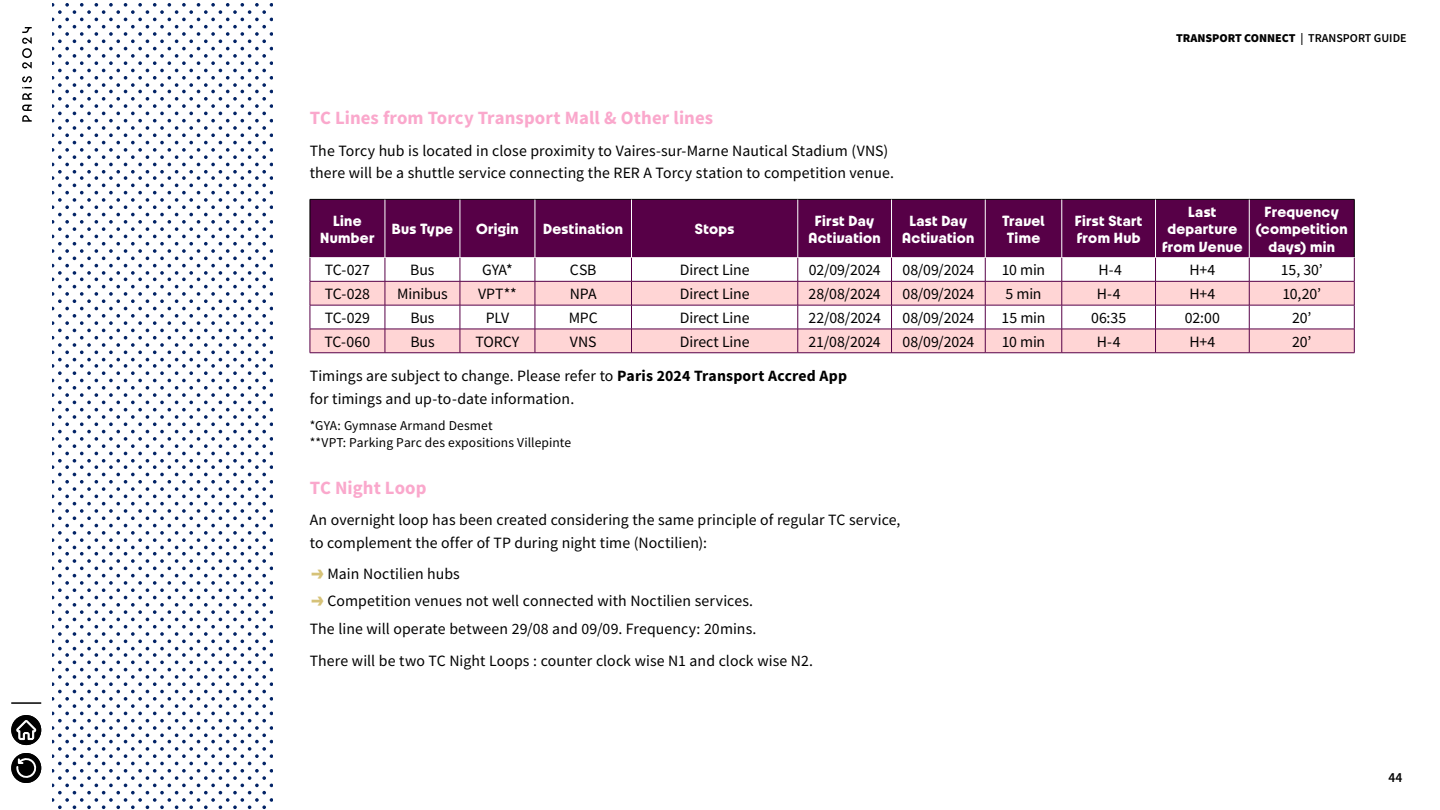
<style>
.page{position:relative;width:1440px;height:810px;background:#fff}
.page>*{position:absolute;margin:0;border:0;box-sizing:border-box;transform-origin:0 0}
.t1{font:700 18.75px "Source Sans Pro";letter-spacing:.005em;color:#faa8cc}
.t2{font:15.75px/22.5px "Source Sans Pro";letter-spacing:.005em;color:#000}
.t3{font:700 15.75px/17.2px "Paris 2024";letter-spacing:.02em;color:#fff;text-align:center}
.t4{font:15.75px "Source Sans Pro";letter-spacing:-.015em;color:#000}
.t5{font:13.5px/17.2px "Source Sans Pro";letter-spacing:.005em;color:#000}
.t6{font:600 13.5px "Source Sans Pro";color:#000}
.t7{font:900 12px "Source Sans Pro";color:#000}
.s1{font-weight:600}
.s2{font-weight:700}
.s3{font-family:"Paris 2024";font-weight:700;font-size:20.25px;color:#d6c278}
</style>
<div class="page">
<svg style="left:52px;top:3px;width:220px;height:806px"></svg>
<div style="left:311px;top:200px;width:1043px;height:58px;background:#570047"></div>
<hr style="left:310px;top:199px;width:75px;height:1px;background:#000">
<hr style="left:310px;top:200px;width:1px;height:58px;background:#000">
<hr style="left:385px;top:199px;width:75px;height:1px;background:#000">
<hr style="left:460px;top:199px;width:75px;height:1px;background:#000">
<hr style="left:535px;top:199px;width:97px;height:1px;background:#000">
<hr style="left:632px;top:199px;width:166px;height:1px;background:#000">
<hr style="left:798px;top:199px;width:94px;height:1px;background:#000">
<hr style="left:892px;top:199px;width:93px;height:1px;background:#000">
<hr style="left:985px;top:199px;width:77px;height:1px;background:#000">
<hr style="left:1062px;top:199px;width:94px;height:1px;background:#000">
<hr style="left:1156px;top:199px;width:93px;height:1px;background:#000">
<hr style="left:1249px;top:199px;width:105px;height:1px;background:#000">
<hr style="left:1354px;top:200px;width:1px;height:58px;background:#000">
<hr style="left:385px;top:200px;width:1px;height:58px;background:#fff">
<hr style="left:460px;top:200px;width:1px;height:58px;background:#fff">
<hr style="left:535px;top:200px;width:1px;height:58px;background:#fff">
<hr style="left:631px;top:200px;width:1px;height:58px;background:#fff">
<hr style="left:798px;top:200px;width:1px;height:58px;background:#fff">
<hr style="left:891px;top:200px;width:1px;height:58px;background:#fff">
<hr style="left:985px;top:200px;width:1px;height:58px;background:#fff">
<hr style="left:1062px;top:200px;width:1px;height:58px;background:#fff">
<hr style="left:1155px;top:200px;width:1px;height:58px;background:#fff">
<hr style="left:1249px;top:200px;width:1px;height:58px;background:#fff">
<svg style="left:310px;top:258px;width:1045px;height:95px"></svg>
<hr style="left:310px;top:353px;width:75px;height:1px;background:#570047">
<hr style="left:385px;top:353px;width:75px;height:1px;background:#570047">
<hr style="left:460px;top:353px;width:75px;height:1px;background:#570047">
<hr style="left:535px;top:353px;width:97px;height:1px;background:#570047">
<hr style="left:632px;top:353px;width:166px;height:1px;background:#570047">
<hr style="left:798px;top:353px;width:94px;height:1px;background:#570047">
<hr style="left:892px;top:353px;width:93px;height:1px;background:#570047">
<hr style="left:985px;top:353px;width:77px;height:1px;background:#570047">
<hr style="left:1062px;top:353px;width:94px;height:1px;background:#570047">
<hr style="left:1156px;top:353px;width:93px;height:1px;background:#570047">
<hr style="left:1249px;top:353px;width:105px;height:1px;background:#570047">
<svg style="left:22px;top:76px;width:10px;height:46px"></svg>
<svg style="left:22px;top:27px;width:10px;height:42px"></svg>
<hr style="left:11px;top:702px;width:30px;height:2px;background:#000">
<div style="left:11px;top:715px;width:30px;height:30px;background:#000;border-radius:50%"></div>
<svg style="left:17px;top:720px;width:20px;height:20px"></svg>
<div style="left:11px;top:753px;width:30px;height:30px;background:#000;border-radius:50%"></div>
<svg style="left:16px;top:758px;width:21px;height:20px"></svg>
<p class="t7" style="left:1176px;top:30px;width:232px">TRANsPORT CONNECT <span class="s1">| TRANSPORT GUIDE</span></p>
<p class="t1" style="left:310px;top:105px;width:405px">TC Lines from Torcy Transport Mall &amp; Other lines</p>
<p class="t2" style="left:310px;top:139px;width:586px">The Torcy hub is located in close proximity to Vaires-sur-Marne Nautical Stadium (VNS) there will be a shuttle service connecting the RER A Torcy station to competition venue.</p>
<p class="t3" style="left:320px;top:212px;width:56px">Line<br>Number</p>
<p class="t3" style="left:392px;top:220px;width:63px">Bus Type</p>
<p class="t3" style="left:476px;top:220px;width:44px">Origin</p>
<p class="t3" style="left:543px;top:220px;width:81px">Destination</p>
<p class="t3" style="left:695px;top:220px;width:41px">Stops</p>
<p class="t3" style="left:808px;top:212px;width:74px">First Day<br>Activation</p>
<p class="t3" style="left:902px;top:212px;width:74px">Last Day<br>Activation</p>
<p class="t3" style="left:1002px;top:212px;width:44px;text-align:left">Travel<br>Time</p>
<p class="t3" style="left:1075px;top:212px;width:69px;text-align:left">First Start from Hub</p>
<p class="t3" style="left:1162px;top:203px;width:82px">Last departure from Venue</p>
<p class="t3" style="left:1256px;top:203px;width:93px">Frequency (competition days) min</p>
<p class="t2" style="left:325px;top:259px;width:46px">TC-027</p>
<p class="t2" style="left:410px;top:259px;width:26px">Bus</p>
<p class="t2" style="left:482px;top:259px;width:32px">GYA*</p>
<p class="t2" style="left:570px;top:259px;width:28px">CSB</p>
<p class="t2" style="left:680px;top:259px;width:71px">Direct Line</p>
<p class="t2" style="left:809px;top:259px;width:73px">02/09/2024</p>
<p class="t2" style="left:902px;top:259px;width:73px">08/09/2024</p>
<p class="t2" style="left:1002px;top:259px;width:45px">10 min</p>
<p class="t2" style="left:1098px;top:259px;width:25px">H-4</p>
<p class="t2" style="left:1189px;top:259px;width:27px">H+4</p>
<p class="t2" style="left:1281px;top:259px;width:44px">15, 30’</p>
<p class="t2" style="left:325px;top:283px;width:47px">TC-028</p>
<p class="t4" style="left:397px;top:284px;width:52px">Minibus</p>
<p class="t2" style="left:478px;top:283px;width:40px">VPT**</p>
<p class="t2" style="left:570px;top:283px;width:28px">NPA</p>
<p class="t2" style="left:680px;top:283px;width:71px">Direct Line</p>
<p class="t2" style="left:809px;top:283px;width:74px">28/08/2024</p>
<p class="t2" style="left:902px;top:283px;width:73px">08/09/2024</p>
<p class="t2" style="left:1006px;top:283px;width:38px">5 min</p>
<p class="t2" style="left:1097px;top:283px;width:25px">H-4</p>
<p class="t2" style="left:1189px;top:283px;width:27px">H+4</p>
<p class="t2" style="left:1283px;top:283px;width:40px">10,20’</p>
<p class="t2" style="left:325px;top:306px;width:47px">TC-029</p>
<p class="t2" style="left:410px;top:306px;width:26px">Bus</p>
<p class="t2" style="left:486px;top:306px;width:25px">PLV</p>
<p class="t2" style="left:569px;top:306px;width:31px">MPC</p>
<p class="t2" style="left:680px;top:306px;width:71px">Direct Line</p>
<p class="t2" style="left:808px;top:306px;width:74px">22/08/2024</p>
<p class="t2" style="left:902px;top:306px;width:73px">08/09/2024</p>
<p class="t2" style="left:1002px;top:306px;width:45px">15 min</p>
<p class="t2" style="left:1091px;top:306px;width:37px">06:35</p>
<p class="t2" style="left:1185px;top:306px;width:37px">02:00</p>
<p class="t2" style="left:1292px;top:306px;width:21px">20’</p>
<p class="t2" style="left:325px;top:330px;width:47px">TC-060</p>
<p class="t2" style="left:410px;top:330px;width:26px">Bus</p>
<p class="t2" style="left:476px;top:330px;width:45px">TORCY</p>
<p class="t2" style="left:570px;top:330px;width:28px">VNS</p>
<p class="t2" style="left:680px;top:330px;width:71px">Direct Line</p>
<p class="t2" style="left:809px;top:330px;width:74px">21/08/2024</p>
<p class="t2" style="left:902px;top:330px;width:73px">08/09/2024</p>
<p class="t2" style="left:1002px;top:330px;width:45px">10 min</p>
<p class="t2" style="left:1097px;top:330px;width:25px">H-4</p>
<p class="t2" style="left:1189px;top:330px;width:27px">H+4</p>
<p class="t2" style="left:1292px;top:330px;width:21px">20’</p>
<p class="t2" style="left:310px;top:365px;width:539px">Timings are subject to change. Please refer to <span class="s2">Paris 2024 Transport Accred App </span>for timings and up-to-date information.</p>
<p class="t5" style="left:310px;top:417px;width:263px">*GYA: Gymnase Armand Desmet<br>**VPT: Parking Parc des expositions Villepinte</p>
<p class="t1" style="left:310px;top:475px;width:118px">TC Night Loop</p>
<p class="t2" style="left:310px;top:509px;width:592px">An overnight loop has been created considering the same principle of regular TC service, to complement the offer of TP during night time (Noctilien):</p>
<p class="t2" style="left:311px;top:563px;width:150px"><span class="s3">→</span> Main Noctilien hubs</p>
<p class="t2" style="left:310px;top:586px;width:448px;line-height:28.5px"><span class="s3">→</span> Competition venues not well connected with Noctilien services.<br>The line will operate between 29/08 and 09/09. Frequency: 20mins.</p>
<p class="t2" style="left:310px;top:649px;width:505px">There will be two TC Night Loops : counter clock wise N1 and clock wise N2.</p>
<p class="t6" style="left:1388px;top:768px;width:16px">44</p>
</div>
